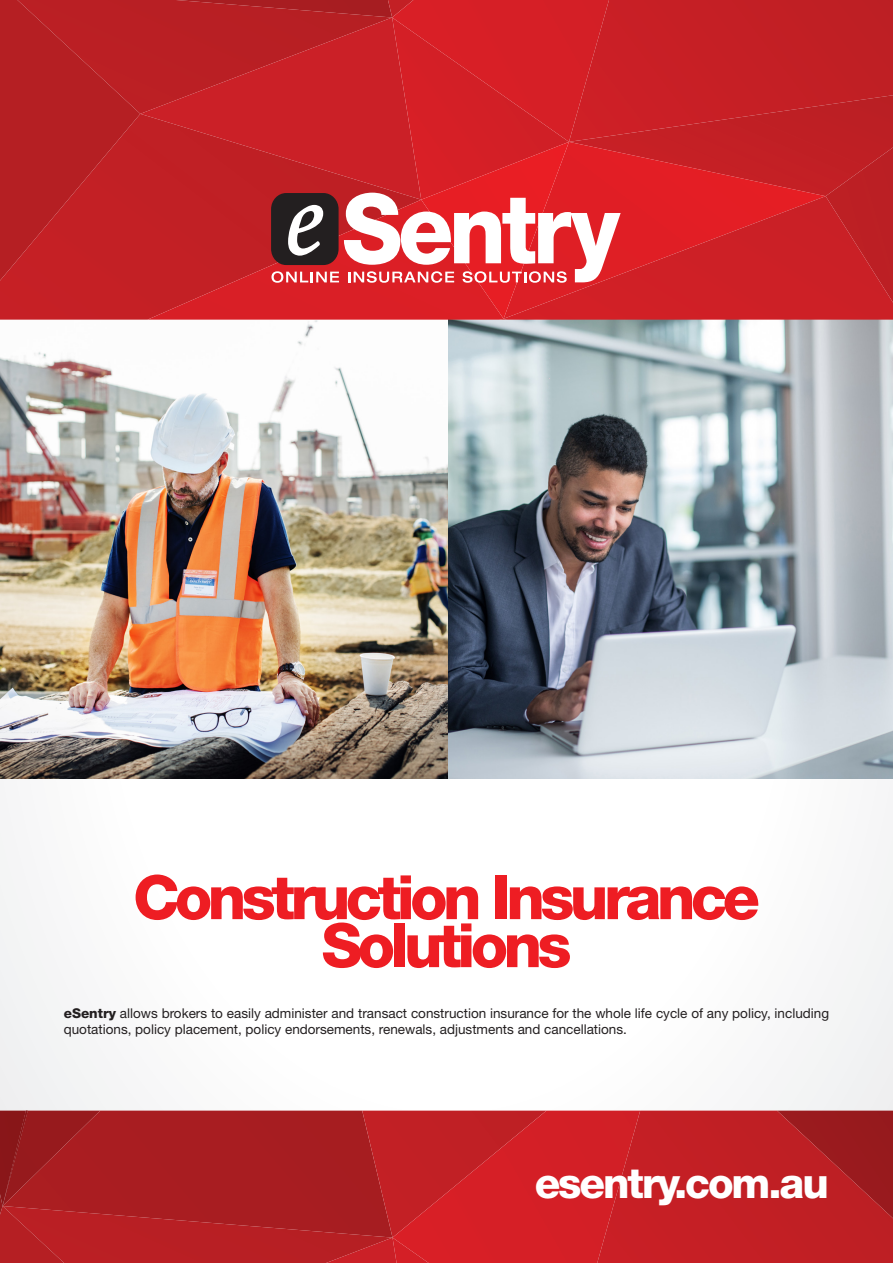
<style>
.page{position:relative;width:893px;height:1263px;background:#fff}
.page>*{position:absolute;margin:0;border:0;box-sizing:border-box;transform-origin:0 0}
.t1{font:800 61.2px/48px "Helvetica Neue";letter-spacing:-.075em;color:#ee1d23;text-align:center}
.t2{font:800 42px "Helvetica Neue";letter-spacing:-.05em;color:#fff}
.t3{font:13.5px/16.2px "Helvetica Neue";color:#231f20}
.s1{font-weight:800}
</style>
<div class="page">
<img style="left:0;top:320px;width:893px;height:458px">
<svg style="left:640px;top:1110px;width:253px;height:153px"></svg>
<svg style="left:0;top:1110px;width:640px;height:153px"></svg>
<svg style="left:0;top:0;width:893px;height:320px"></svg>
<p class="t1" style="left:133px;top:873px;width:628px">Construction Insurance<br>Solutions</p>
<p class="t3" style="left:64px;top:1005px;width:767px"><span class="s1">eSentry</span> allows brokers to easily administer and transact construction insurance for the whole life cycle of any policy, including quotations, policy placement, policy endorsements, renewals, adjustments and cancellations.</p>
<p class="t2" style="left:535px;top:1158px;width:296px">esentry.com.au</p>
</div>
